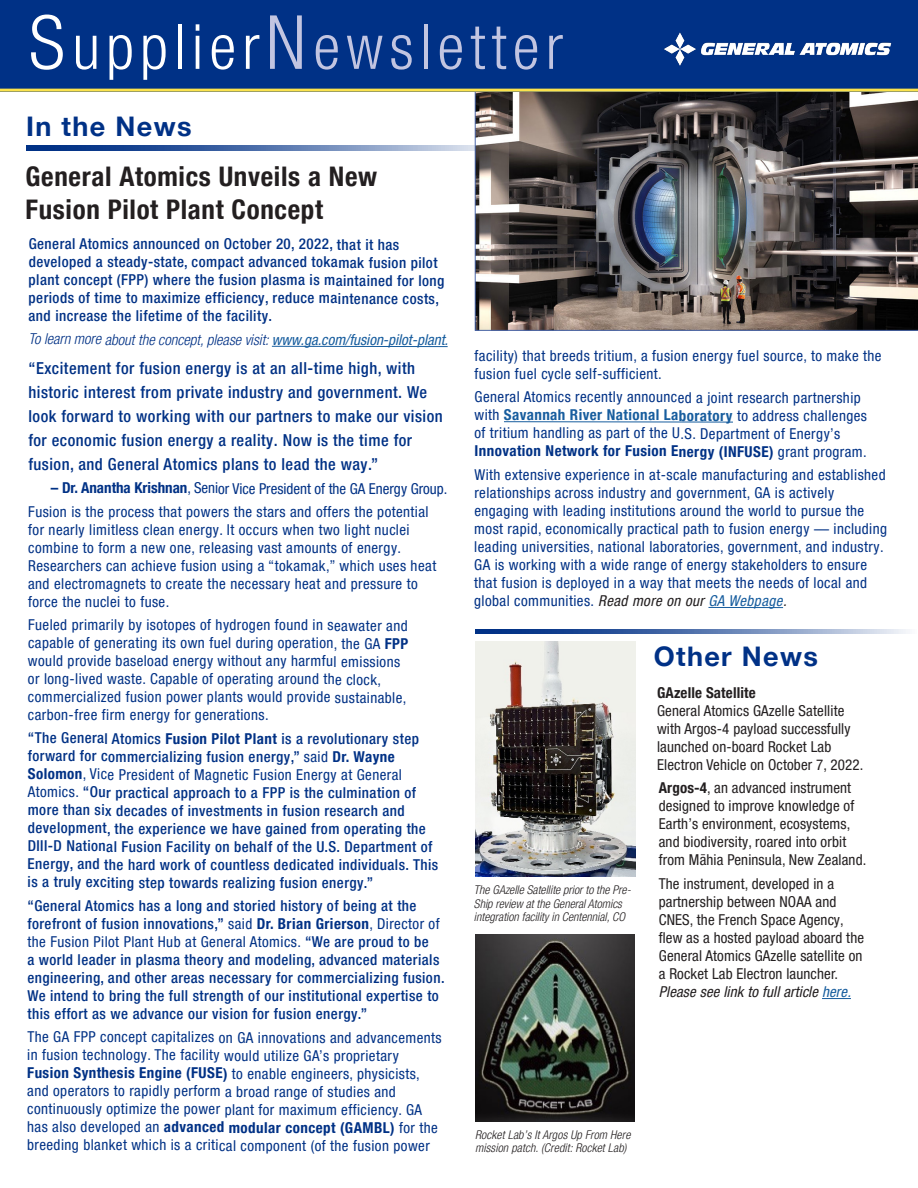
<style>
.page{position:relative;width:918px;height:1188px;background:#fff}
.page>*{position:absolute;margin:0;border:0;box-sizing:border-box;transform-origin:0 0}
.t1{font:300 condensed 62.4px "Helvetica Neue LT Pro";letter-spacing:.1em;color:#c2c5e1}
.t2{font:700 condensed 27px/33px "Helvetica Neue LT Pro";letter-spacing:.025em;color:#231f20}
.t3{font:700 27px "Helvetica Neue LT Pro";letter-spacing:.05em;color:#003186}
.t4{font:500 condensed 16.5px/24px "Helvetica Neue LT Pro";letter-spacing:.03em;color:#003185}
.t5{font:condensed 15px/18px "Helvetica Neue LT Pro";letter-spacing:.03em;color:#003185}
.t6{font:500 condensed 15px/18px "Helvetica Neue LT Pro";letter-spacing:.03em;color:#003185}
.t7{font:condensed 15px/18px "Helvetica Neue LT Pro";letter-spacing:.01em;color:#231f20}
.t8{font:italic 300 condensed 15px "Helvetica Neue LT Pro";color:#003185}
.t9{font:condensed 15px "Helvetica Neue LT Pro";color:#003185}
.t10{font:italic condensed 15px "Helvetica Neue LT Pro";letter-spacing:.01em;color:#231f20}
.t11{font:700 condensed 15px "Helvetica Neue LT Pro";letter-spacing:.01em;color:#231f20}
.t12{font:italic 300 condensed 12px/13.5px "Helvetica Neue LT Pro";color:#231f20}
.s1{font-size:74.85px;color:#fff}
.s2{color:#fff}
.s3{font-size:74.85px}
.s4{font-weight:400;color:#175d9e}
.s5{font-weight:700}
.s6{font-weight:400}
.s7{font-weight:700;color:#175d9e}
.s8{font-style:italic;color:#231f20}
.s9{font-style:italic;color:#175d9e}
.s10{color:#175d9e}
</style>
<div class="page">
<svg style="left:26px;top:145px;width:449px;height:6px;background:#5475ad"></svg>
<img style="left:475px;top:92px;width:443px;height:239px">
<hr style="left:272px;top:346px;width:176px;height:1px;background:#175d9e">
<hr style="left:504px;top:421px;width:229px;height:1px;background:#175d9e">
<hr style="left:708px;top:607px;width:75px;height:1px;background:#175d9e">
<img style="left:475px;top:642px;width:161px;height:235px">
<img style="left:475px;top:934px;width:160px;height:187px">
<svg style="left:822px;top:998px;width:29px;height:1px"></svg>
<div style="left:0;top:0;width:918px;height:91px;background:#003186"></div>
<img style="left:664px;top:32px;width:228px;height:34px">
<hr style="left:0;top:89px;width:918px;height:3px;background:#fbe24c">
<svg style="left:475px;top:630px;width:433px;height:4px;background:#5d7bb1"></svg>
<p class="t1" style="left:29px;top:10px;width:535px"><span class="s1">S</span><span class="s2">upplier</span><span class="s3">N</span>ewsletter</p>
<p class="t3" style="left:26px;top:110px;width:167px">In the News</p>
<p class="t2" style="left:26px;top:160px;width:353px">General Atomics Unveils a New<br>Fusion Pilot Plant Concept</p>
<p class="t6" style="left:29px;top:235px;width:417px">General Atomics announced on October 20, 2022, that it has developed a steady-state, compact advanced tokamak fusion pilot plant concept (FPP) where the fusion plasma is maintained for long periods of time to maximize efficiency, reduce maintenance costs, and increase the lifetime of the facility.</p>
<p class="t8" style="left:29px;top:331px;width:421px">To learn more about the concept, please visit: <span class="s4">www.ga.com/fusion-pilot-plant.</span></p>
<p class="t4" style="left:28px;top:356px;width:416px">“Excitement for fusion energy is at an all-time high, with historic interest from private industry and government. We look forward to working with our partners to make our vision for economic fusion energy a reality. Now is the time for fusion, and General Atomics plans to lead the way.”</p>
<p class="t9" style="left:51px;top:480px;width:398px"><span class="s5">– Dr. Anantha Krishnan</span>, Senior Vice President of the GA Energy Group.</p>
<p class="t5" style="left:28px;top:502px;width:410px">Fusion is the process that powers the stars and offers the potential for nearly limitless clean energy. It occurs when two light nuclei combine to form a new one, releasing vast amounts of energy.<br>Researchers can achieve fusion using a “tokamak,” which uses heat and electromagnets to create the necessary heat and pressure to force the nuclei to fuse.</p>
<p class="t5" style="left:28px;top:616px;width:382px">Fueled primarily by isotopes of hydrogen found in seawater and capable of generating its own fuel during operation, the GA <span class="s5">FPP </span>would provide baseload energy without any harmful emissions or long-lived waste. Capable of operating around the clock, commercialized fusion power plants would provide sustainable, carbon-free firm energy for generations.</p>
<p class="t6" style="left:28px;top:729px;width:412px">“The General Atomics <span class="s5">Fusion Pilot Plant</span> is a revolutionary step forward for commercializing fusion energy,” <span class="s6">said</span> <span class="s5">Dr. Wayne Solomon</span><span class="s6">, Vice President of Magnetic Fusion Energy at General Atomics.</span> “Our practical approach to a FPP is the culmination of more than six decades of investments in fusion research and development, the experience we have gained from operating the DIII-D National Fusion Facility on behalf of the U.S. Department of Energy, and the hard work of countless dedicated individuals. This is a truly exciting step towards realizing fusion energy.”</p>
<p class="t6" style="left:27px;top:897px;width:419px">“General Atomics has a long and storied history of being at the forefront of fusion innovations,” <span class="s6">said</span> <span class="s5">Dr. Brian Grierson</span><span class="s6">, Director of the Fusion Pilot Plant Hub at General Atomics.</span> “We are proud to be<br>a world leader in plasma theory and modeling, advanced materials engineering, and other areas necessary for commercializing fusion.<br>We intend to bring the full strength of our institutional expertise to this effort as we advance our vision for fusion energy.”</p>
<p class="t5" style="left:27px;top:1028px;width:416px">The GA FPP concept capitalizes on GA innovations and advancements in fusion technology. The facility would utilize GA’s proprietary <span class="s5">Fusion Synthesis Engine (FUSE)</span> to enable engineers, physicists, and operators to rapidly perform a broad range of studies and continuously optimize the power plant for maximum efficiency. GA has also developed an <span class="s5">advanced modular concept (GAMBL)</span> for the breeding blanket which is a critical component (of the fusion power</p>
<p class="t5" style="left:475px;top:347px;width:409px">facility) that breeds tritium, a fusion energy fuel source, to make the fusion fuel cycle self-sufficient.</p>
<p class="t5" style="left:474px;top:388px;width:394px">General Atomics recently announced a joint research partnership with <span class="s7">Savannah River National Laboratory</span> to address challenges of tritium handling as part of the U.S. Department of Energy’s <span class="s5">Innovation Network for Fusion Energy (INFUSE)</span> grant program.</p>
<p class="t5" style="left:474px;top:465px;width:415px">With extensive experience in at-scale manufacturing and established relationships across industry and government, GA is actively engaging with leading institutions around the world to pursue the most rapid, economically practical path to fusion energy — including leading universities, national laboratories, government, and industry.<br>GA is working with a wide range of energy stakeholders to ensure that fusion is deployed in a way that meets the needs of local and global communities. <span class="s8">Read more on our</span> <span class="s9">GA Webpage</span><span class="s8">.</span></p>
<p class="t3" style="left:654px;top:640px;width:166px">Other News</p>
<p class="t12" style="left:474px;top:883px;width:158px">The GAzelle Satellite prior to the Pre-<br>Ship review at the General Atomics integration facility in Centennial, CO</p>
<p class="t11" style="left:657px;top:684px;width:100px">GAzelle Satellite</p>
<p class="t7" style="left:657px;top:702px;width:208px">General Atomics GAzelle Satellite with Argos-4 payload successfully launched on-board Rocket Lab Electron Vehicle on October 7, 2022.</p>
<p class="t7" style="left:659px;top:779px;width:209px"><span class="s5">Argos-4</span>, an advanced instrument designed to improve knowledge of Earth’s environment, ecosystems, and biodiversity, roared into orbit from Māhia Peninsula, New Zealand.</p>
<p class="t7" style="left:659px;top:875px;width:207px">The instrument, developed in a partnership between NOAA and<br>CNES, the French Space Agency, flew as a hosted payload aboard the<br>General Atomics GAzelle satellite on a Rocket Lab Electron launcher.</p>
<p class="t10" style="left:659px;top:983px;width:194px">Please see link to full article <span class="s10">here.</span></p>
<p class="t12" style="left:475px;top:1128px;width:157px">Rocket Lab’s It Argos Up From Here mission patch. (Credit: Rocket Lab)</p>
</div>
